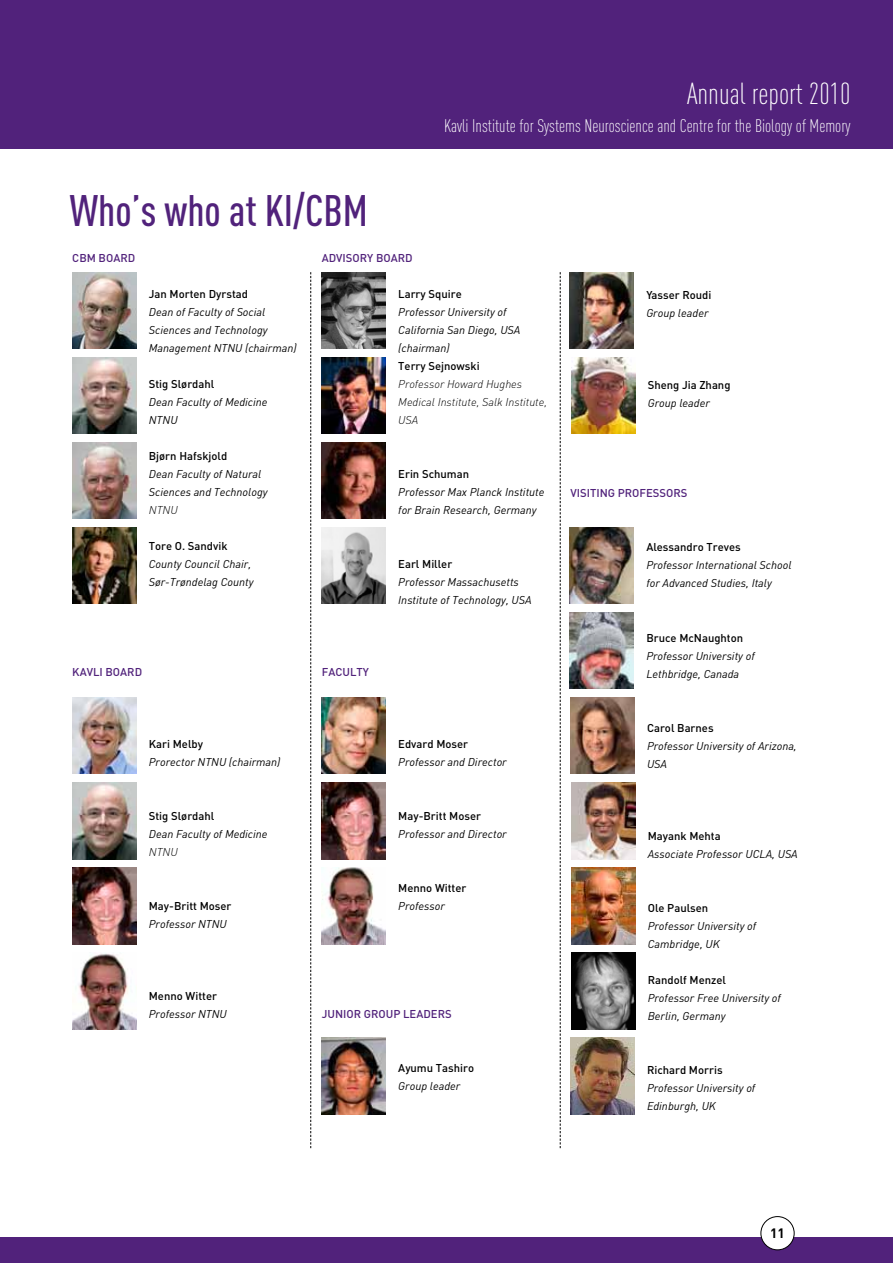
<style>
.page{position:relative;width:893px;height:1263px;background:#fff}
.page>*{position:absolute;margin:0;border:0;box-sizing:border-box;transform-origin:0 0}
.t1{font:500 43.5px "DIN Cond";color:#51227b}
.t2{font:300 30px "DIN Cond";color:#fff}
.t3{font:300 18px "DIN Cond";color:#fff}
.t4{font:700 13.5px "DIN";color:#000}
.t5{font:italic 11.25px/18px "DIN";color:#000}
.t6{font:500 11.25px "DIN";color:#000}
.t7{font:500 11.25px "DIN";color:#51227b}
.t8{font:italic 300 11.25px/18px "DIN";color:#000}
</style>
<div class="page">
<div style="left:0;top:1237px;width:893px;height:26px;background:#51227b"></div>
<div style="left:0;top:0;width:893px;height:149px;background:#51227b"></div>
<div style="left:761px;top:1216px;width:33px;height:34px;background:#fff;border-radius:50%"></div>
<div style="left:760px;top:1216px;width:34px;height:34px;border:1px solid #000;border-radius:50%"></div>
<svg style="left:310px;top:272px;width:1px;height:876px"></svg>
<svg style="left:560px;top:272px;width:1px;height:876px"></svg>
<img style="left:72px;top:272px;width:64px;height:77px">
<img style="left:322px;top:272px;width:64px;height:77px">
<img style="left:72px;top:697px;width:64px;height:77px">
<img style="left:322px;top:697px;width:64px;height:77px">
<img style="left:570px;top:527px;width:64px;height:77px">
<img style="left:72px;top:442px;width:64px;height:77px">
<img style="left:322px;top:442px;width:64px;height:77px">
<img style="left:570px;top:697px;width:64px;height:77px">
<img style="left:72px;top:357px;width:64px;height:77px">
<img style="left:72px;top:782px;width:64px;height:77px">
<img style="left:322px;top:357px;width:64px;height:77px">
<img style="left:571px;top:782px;width:64px;height:77px">
<img style="left:72px;top:527px;width:64px;height:77px">
<img style="left:322px;top:527px;width:64px;height:77px">
<img style="left:72px;top:953px;width:64px;height:76px">
<img style="left:322px;top:782px;width:64px;height:77px">
<img style="left:72px;top:867px;width:64px;height:77px">
<img style="left:570px;top:612px;width:64px;height:77px">
<img style="left:322px;top:867px;width:64px;height:77px">
<img style="left:570px;top:1037px;width:64px;height:77px">
<img style="left:571px;top:867px;width:64px;height:77px">
<img style="left:322px;top:1037px;width:64px;height:77px">
<img style="left:570px;top:272px;width:64px;height:77px">
<img style="left:571px;top:357px;width:64px;height:77px">
<img style="left:571px;top:952px;width:64px;height:77px">
<h1 class="t1" style="left:70px;top:185px;width:300px">Who’s who at KI/CBM</h1>
<h2 class="t2" style="left:687px;top:77px;width:165px">Annual report 2010</h2>
<h3 class="t3" style="left:444px;top:116px;width:408px">Kavli Institute for Systems Neuroscience and Centre for the Biology of Memory</h3>
<p class="t7" style="left:72px;top:251px;width:63px">CBM Board</p>
<p class="t6" style="left:149px;top:287px;width:101px">Jan Morten Dyrstad</p>
<p class="t5" style="left:149px;top:303px;width:149px">Dean of Faculty of Social<br>Sciences and Technology<br>Management NTNU (chairman)</p>
<p class="t6" style="left:149px;top:377px;width:67px">Stig Slørdahl</p>
<p class="t5" style="left:149px;top:393px;width:120px">Dean Faculty of Medicine<br>NTNU</p>
<p class="t6" style="left:149px;top:449px;width:80px">Bjørn Hafskjold</p>
<p class="t5" style="left:149px;top:465px;width:120px">Dean Faculty of Natural<br>Sciences and Technology</p>
<p class="t8" style="left:149px;top:501px;width:30px">NTNU</p>
<p class="t6" style="left:149px;top:539px;width:80px">Tore O. Sandvik</p>
<p class="t5" style="left:149px;top:555px;width:106px">County Council Chair,<br>Sør-Trøndelag County</p>
<p class="t7" style="left:322px;top:251px;width:91px">Advisory Board</p>
<p class="t6" style="left:398px;top:287px;width:65px">Larry Squire</p>
<p class="t5" style="left:398px;top:303px;width:124px">Professor University of<br>California San Diego, USA (chairman)</p>
<p class="t6" style="left:398px;top:359px;width:83px">Terry Sejnowski</p>
<p class="t8" style="left:398px;top:375px;width:150px">Professor Howard Hughes<br>Medical Institute, Salk Institute,<br>USA</p>
<p class="t6" style="left:398px;top:467px;width:72px">Erin Schuman</p>
<p class="t5" style="left:398px;top:483px;width:148px">Professor Max Planck Institute for Brain Research, Germany</p>
<p class="t6" style="left:398px;top:557px;width:55px">Earl Miller</p>
<p class="t5" style="left:398px;top:573px;width:135px">Professor Massachusetts<br>Institute of Technology, USA</p>
<p class="t6" style="left:646px;top:288px;width:67px">Yasser Roudi</p>
<p class="t5" style="left:646px;top:304px;width:64px">Group leader</p>
<p class="t6" style="left:648px;top:378px;width:84px">Sheng Jia Zhang</p>
<p class="t5" style="left:648px;top:394px;width:64px">Group leader</p>
<p class="t7" style="left:570px;top:486px;width:23px">Visitin</p>
<p class="t7" style="left:608px;top:486px;width:81px">g professors</p>
<p class="t6" style="left:646px;top:540px;width:96px">Alessandro Treves</p>
<p class="t5" style="left:646px;top:556px;width:147px">Professor International School for Advanced Studies, Italy</p>
<p class="t7" style="left:72px;top:665px;width:70px">Kavli Board</p>
<p class="t7" style="left:322px;top:665px;width:48px">Faculty</p>
<p class="t6" style="left:646px;top:630px;width:98px">Bruce McNaughton</p>
<p class="t5" style="left:646px;top:646px;width:110px">Professor University of<br>Lethbridge, Canada</p>
<p class="t6" style="left:149px;top:737px;width:56px">Kari Melby</p>
<p class="t5" style="left:149px;top:753px;width:133px">Prorector NTNU (chairman)</p>
<p class="t6" style="left:398px;top:737px;width:71px">Edvard Moser</p>
<p class="t5" style="left:398px;top:753px;width:110px">Professor and Director</p>
<p class="t6" style="left:647px;top:720px;width:68px">Carol Barnes</p>
<p class="t5" style="left:647px;top:736px;width:151px">Professor University of Arizona,<br>USA</p>
<p class="t6" style="left:149px;top:809px;width:67px">Stig Slørdahl</p>
<p class="t5" style="left:149px;top:825px;width:120px">Dean Faculty of Medicine</p>
<p class="t8" style="left:149px;top:843px;width:30px">NTNU</p>
<p class="t6" style="left:398px;top:809px;width:84px">May-Britt Moser</p>
<p class="t5" style="left:398px;top:825px;width:110px">Professor and Director</p>
<p class="t6" style="left:648px;top:828px;width:74px">Mayank Mehta</p>
<p class="t5" style="left:648px;top:844px;width:152px">Associate Professor UCLA, USA</p>
<p class="t6" style="left:149px;top:899px;width:84px">May-Britt Moser</p>
<p class="t5" style="left:149px;top:915px;width:80px">Professor NTNU</p>
<p class="t6" style="left:149px;top:989px;width:70px">Menno Witter</p>
<p class="t5" style="left:149px;top:1005px;width:80px">Professor NTNU</p>
<p class="t6" style="left:398px;top:881px;width:70px">Menno Witter</p>
<p class="t5" style="left:398px;top:897px;width:48px">Professor</p>
<p class="t7" style="left:322px;top:1007px;width:89px">junior group leade</p>
<p class="t7" style="left:438px;top:1007px;width:16px">rs</p>
<p class="t6" style="left:648px;top:900px;width:62px">Ole Paulsen</p>
<p class="t5" style="left:648px;top:916px;width:110px">Professor University of<br>Cambridge, UK</p>
<p class="t6" style="left:648px;top:972px;width:80px">Randolf Menzel</p>
<p class="t5" style="left:648px;top:988px;width:135px">Professor Free University of<br>Berlin, Germany</p>
<p class="t6" style="left:398px;top:1061px;width:77px">Ayumu Tashiro</p>
<p class="t5" style="left:398px;top:1077px;width:64px">Group leader</p>
<p class="t6" style="left:647px;top:1062px;width:77px">Richard Morris</p>
<p class="t5" style="left:647px;top:1078px;width:110px">Professor University of<br>Edinburgh, UK</p>
<p class="t4" style="left:770px;top:1224px;width:16px">11</p>
</div>
